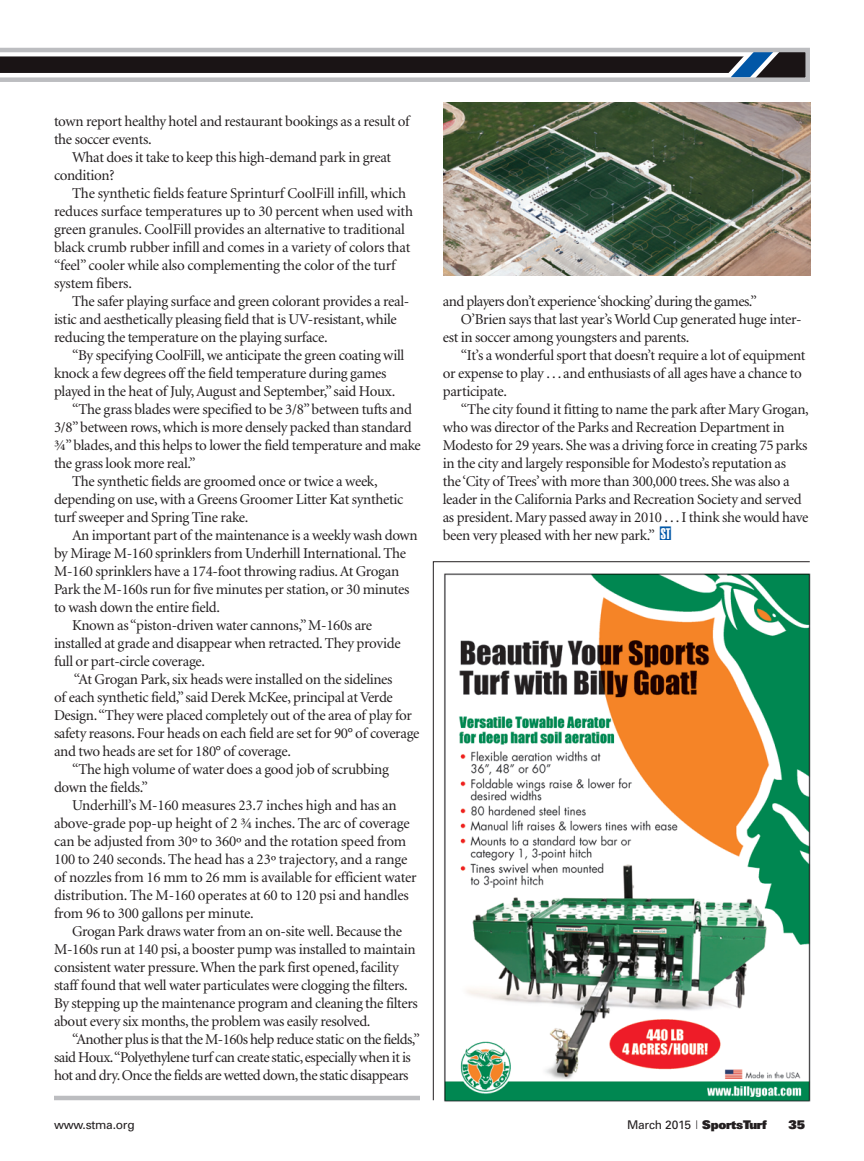
<style>
.page{position:relative;width:864px;height:1161px;background:#fff}
.page>*{position:absolute;margin:0;border:0;box-sizing:border-box;transform-origin:0 0}
.t1{font:15px "Minion";letter-spacing:-.02em;color:#231f20}
.t2{font:900 12px "Univers";letter-spacing:-.02em;color:#231f20}
.t3{font:12px "Univers";letter-spacing:-.02em;color:#231f20}
.s1{color:#0157a7}
.s2{font-family:"Haettenschweiler";font-size:15.3px;color:#fff}
.s3{font-weight:400}
.s4{font-weight:300;font-stretch:condensed}
</style>
<div class="page">
<svg style="left:0;top:47px;width:810px;height:35px"></svg>
<hr style="left:54px;top:1096px;width:366px;height:4px;background:#bcbdc0">
<img style="left:444px;top:102px;width:366px;height:174px">
<img style="left:444px;top:573px;width:367px;height:529px">
<p class="t1" style="left:54px;top:114px;width:357px">town report healthy hotel and restaurant bookings as a result of</p>
<p class="t1" style="left:54px;top:132px;width:99px">the soccer events.</p>
<p class="t1" style="left:72px;top:150px;width:321px">What does it take to keep this high-demand park in great</p>
<p class="t1" style="left:54px;top:168px;width:62px">condition?</p>
<p class="t1" style="left:72px;top:186px;width:336px">The synthetic fields feature Sprinturf CoolFill infill, which</p>
<p class="t1" style="left:54px;top:204px;width:361px">reduces surface temperatures up to 30 percent when used with</p>
<p class="t1" style="left:54px;top:222px;width:353px">green granules. CoolFill provides an alternative to traditional</p>
<p class="t1" style="left:54px;top:240px;width:358px">black crumb rubber infill and comes in a variety of colors that</p>
<p class="t1" style="left:54px;top:258px;width:343px">“feel” cooler while also complementing the color of the turf</p>
<p class="t1" style="left:54px;top:276px;width:80px">system fibers.</p>
<p class="t1" style="left:72px;top:294px;width:339px">The safer playing surface and green colorant provides a real-</p>
<p class="t1" style="left:54px;top:312px;width:344px">istic and aesthetically pleasing field that is UV-resistant, while</p>
<p class="t1" style="left:54px;top:330px;width:275px">reducing the temperature on the playing surface.</p>
<p class="t1" style="left:72px;top:348px;width:334px">“By specifying CoolFill, we anticipate the green coating will</p>
<p class="t1" style="left:54px;top:366px;width:334px">knock a few degrees off the field temperature during games</p>
<p class="t1" style="left:54px;top:384px;width:343px">played in the heat of July, August and September,” said Houx.</p>
<p class="t1" style="left:72px;top:402px;width:341px">“The grass blades were specified to be 3/8” between tufts and</p>
<p class="t1" style="left:54px;top:420px;width:359px">3/8” between rows, which is more densely packed than standard</p>
<p class="t1" style="left:54px;top:438px;width:368px">¾” blades, and this helps to lower the field temperature and make</p>
<p class="t1" style="left:54px;top:456px;width:143px">the grass look more real.”</p>
<p class="t1" style="left:72px;top:474px;width:307px">The synthetic fields are groomed once or twice a week,</p>
<p class="t1" style="left:54px;top:492px;width:351px">depending on use, with a Greens Groomer Litter Kat synthetic</p>
<p class="t1" style="left:54px;top:510px;width:196px">turf sweeper and Spring Tine rake.</p>
<p class="t1" style="left:72px;top:528px;width:347px">An important part of the maintenance is a weekly wash down</p>
<p class="t1" style="left:54px;top:546px;width:354px">by Mirage M-160 sprinklers from Underhill International. The</p>
<p class="t1" style="left:54px;top:564px;width:347px">M-160 sprinklers have a 174-foot throwing radius. At Grogan</p>
<p class="t1" style="left:54px;top:582px;width:357px">Park the M-160s run for five minutes per station, or 30 minutes</p>
<p class="t1" style="left:54px;top:600px;width:167px">to wash down the entire field.</p>
<p class="t1" style="left:72px;top:618px;width:302px">Known as “piston-driven water cannons,” M-160s are</p>
<p class="t1" style="left:54px;top:636px;width:348px">installed at grade and disappear when retracted. They provide</p>
<p class="t1" style="left:54px;top:654px;width:153px">full or part-circle coverage.</p>
<p class="t1" style="left:74px;top:672px;width:320px">“At Grogan Park, six heads were installed on the sidelines</p>
<p class="t1" style="left:54px;top:690px;width:340px">of each synthetic field,” said Derek McKee, principal at Verde</p>
<p class="t1" style="left:54px;top:708px;width:360px">Design. “They were placed completely out of the area of play for</p>
<p class="t1" style="left:54px;top:726px;width:367px">safety reasons. Four heads on each field are set for 90° of coverage</p>
<p class="t1" style="left:54px;top:744px;width:238px">and two heads are set for 180° of coverage.</p>
<p class="t1" style="left:72px;top:762px;width:318px">“The high volume of water does a good job of scrubbing</p>
<p class="t1" style="left:54px;top:780px;width:96px">down the fields.”</p>
<p class="t1" style="left:72px;top:798px;width:326px">Underhill’s M-160 measures 23.7 inches high and has an</p>
<p class="t1" style="left:54px;top:816px;width:357px">above-grade pop-up height of 2 ¾ inches. The arc of coverage</p>
<p class="t1" style="left:54px;top:834px;width:354px">can be adjusted from 30º to 360º and the rotation speed from</p>
<p class="t1" style="left:54px;top:852px;width:355px">100 to 240 seconds. The head has a 23º trajectory, and a range</p>
<p class="t1" style="left:54px;top:870px;width:364px">of nozzles from 16 mm to 26 mm is available for efficient water</p>
<p class="t1" style="left:54px;top:888px;width:356px">distribution. The M-160 operates at 60 to 120 psi and handles</p>
<p class="t1" style="left:54px;top:906px;width:201px">from 96 to 300 gallons per minute.</p>
<p class="t1" style="left:72px;top:924px;width:332px">Grogan Park draws water from an on-site well. Because the</p>
<p class="t1" style="left:54px;top:942px;width:363px">M-160s run at 140 psi, a booster pump was installed to maintain</p>
<p class="t1" style="left:54px;top:960px;width:346px">consistent water pressure. When the park first opened, facility</p>
<p class="t1" style="left:54px;top:978px;width:355px">staff found that well water particulates were clogging the filters.</p>
<p class="t1" style="left:54px;top:996px;width:365px">By stepping up the maintenance program and cleaning the filters</p>
<p class="t1" style="left:54px;top:1014px;width:318px">about every six months, the problem was easily resolved.</p>
<p class="t1" style="left:72px;top:1032px;width:349px">“Another plus is that the M-160s help reduce static on the fields,”</p>
<p class="t1" style="left:54px;top:1050px;width:358px">said Houx. “Polyethylene turf can create static, especially when it is</p>
<p class="t1" style="left:54px;top:1068px;width:356px">hot and dry. Once the fields are wetted down, the static disappears</p>
<p class="t1" style="left:443px;top:294px;width:316px">and players don’t experience ‘shocking’ during the games.”</p>
<p class="t1" style="left:461px;top:312px;width:342px">O’Brien says that last year’s World Cup generated huge inter-</p>
<p class="t1" style="left:443px;top:330px;width:248px">est in soccer among youngsters and parents.</p>
<p class="t1" style="left:461px;top:348px;width:346px">“It’s a wonderful sport that doesn’t require a lot of equipment</p>
<p class="t1" style="left:443px;top:366px;width:361px">or expense to play . . . and enthusiasts of all ages have a chance to</p>
<p class="t1" style="left:443px;top:384px;width:66px">participate.</p>
<p class="t1" style="left:461px;top:402px;width:350px">“The city found it fitting to name the park after Mary Grogan,</p>
<p class="t1" style="left:443px;top:420px;width:343px">who was director of the Parks and Recreation Department in</p>
<p class="t1" style="left:443px;top:438px;width:366px">Modesto for 29 years. She was a driving force in creating 75 parks</p>
<p class="t1" style="left:443px;top:456px;width:345px">in the city and largely responsible for Modesto’s reputation as</p>
<p class="t1" style="left:443px;top:474px;width:348px">the ‘City of Trees’ with more than 300,000 trees. She was also a</p>
<p class="t1" style="left:443px;top:492px;width:360px">leader in the California Parks and Recreation Society and served</p>
<p class="t1" style="left:443px;top:510px;width:367px">as president. Mary passed away in 2010 . . . I think she would have</p>
<p class="t1" style="left:443px;top:528px;width:230px">been very pleased with her new park.” <span class="s1">■</span><span class="s2">ST</span></p>
<p class="t3" style="left:54px;top:1117px;width:82px">www.stma.org</p>
<p class="t2" style="left:627px;top:1117px;width:141px"><span class="s3">March 2015</span> <span class="s4">|</span> SportsTurf</p>
<p class="t2" style="left:788px;top:1117px;width:18px">35</p>
</div>
